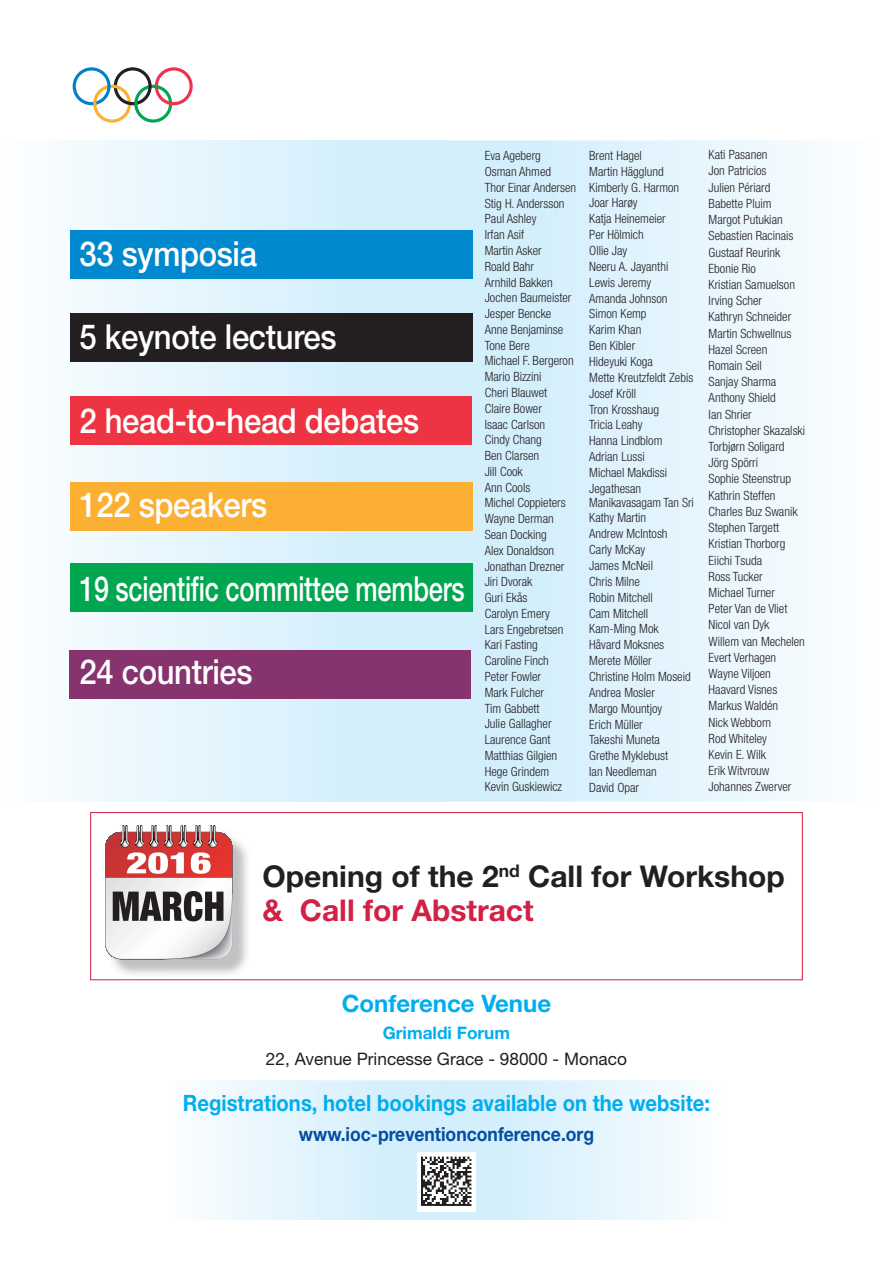
<style>
.page{position:relative;width:893px;height:1263px;background:#fff}
.page>*{position:absolute;margin:0;border:0;box-sizing:border-box;transform-origin:0 0}
.t1{font:500 34.5px "Helvetica Neue LT";letter-spacing:-.01em;color:#fff;scale:.9 1}
.t2{font:500 34.5px "Helvetica Neue LT";letter-spacing:-.01em;color:#fff;scale:.78 1}
.t3{font:700 30px/34.5px "Helvetica Neue LT";color:#231f20}
.t4{font:700 24px "Helvetica Neue LT";color:#00aeef}
.t5{font:700 22.5px "Helvetica Neue LT";color:#00aeef;scale:.9 1}
.t6{font:700 19.5px "Helvetica Neue LT";color:#034ea2;scale:.9 1}
.t7{font:17.25px "Helvetica Neue LT";color:#231f20}
.t8{font:700 17.25px "Helvetica Neue LT";color:#00aeef}
.t9{font:300 condensed 12.75px/15.8px "Helvetica Neue LT";color:#231f20}
.s1{color:#d12144}
</style>
<div class="page">
<div style="left:6px;top:140px;width:440px;height:662px;background:linear-gradient(to right,#f9fbfd,#cce9f8)"></div>
<svg style="left:446px;top:140px;width:366px;height:662px;background:#e0f3fc"></svg>
<svg style="left:209px;top:1080px;width:236px;height:140px;background:#e0f3fd"></svg>
<svg style="left:446px;top:1080px;width:238px;height:140px;background:#e0f3fd"></svg>
<img style="left:445px;top:1080px;width:1px;height:140px">
<svg style="left:73px;top:67px;width:120px;height:56px"></svg>
<img style="left:417px;top:1152px;width:59px;height:59px">
<div style="left:69px;top:650px;width:402px;height:48px;background:#87336e"></div>
<div style="left:70px;top:230px;width:403px;height:48px;background:#0089cf"></div>
<div style="left:70px;top:314px;width:403px;height:48px;background:#231f20"></div>
<div style="left:70px;top:397px;width:401px;height:48px;background:#ee3342"></div>
<div style="left:70px;top:482px;width:403px;height:48px;background:#fcb033"></div>
<div style="left:70px;top:564px;width:403px;height:48px;background:#00a650"></div>
<img style="left:112px;top:839px;width:135px;height:136px">
<svg style="left:105px;top:825px;width:127px;height:134px"></svg>
<div style="left:90px;top:812px;width:713px;height:168px;border:1px solid #d12144"></div>
<h1 class="t1" style="left:79px;top:241px;width:199px">33 symposia</h1>
<h1 class="t1" style="left:79px;top:325px;width:287px">5 keynote lectures</h1>
<h1 class="t1" style="left:79px;top:408px;width:379px">2 head-to-head debates</h1>
<h1 class="t1" style="left:79px;top:492px;width:210px">122 speakers</h1>
<h1 class="t2" style="left:79px;top:576px;width:495px">19 scientific committee members</h1>
<h1 class="t1" style="left:79px;top:660px;width:194px">24 countries</h1>
<p class="t9" style="left:485px;top:150px;width:93px">Eva Ageberg<br>Osman Ahmed<br>Thor Einar Andersen<br>Stig H. Andersson<br>Paul Ashley<br>Irfan Asif<br>Martin Asker<br>Roald Bahr<br>Arnhild Bakken<br>Jochen Baumeister<br>Jesper Bencke<br>Anne Benjaminse<br>Tone Bere<br>Michael F. Bergeron<br>Mario Bizzini<br>Cheri Blauwet<br>Claire Bower<br>Isaac Carlson<br>Cindy Chang<br>Ben Clarsen<br>Jill Cook<br>Ann Cools<br>Michel Coppieters<br>Wayne Derman<br>Sean Docking<br>Alex Donaldson<br>Jonathan Drezner<br>Jiri Dvorak<br>Guri Ekås<br>Carolyn Emery<br>Lars Engebretsen<br>Kari Fasting<br>Caroline Finch<br>Peter Fowler<br>Mark Fulcher<br>Tim Gabbett<br>Julie Gallagher<br>Laurence Gant<br>Matthias Gilgien<br>Hege Grindem<br>Kevin Guskiewicz</p>
<p class="t9" style="left:589px;top:149px;width:106px">Brent Hagel<br>Martin Hägglund<br>Kimberly G. Harmon<br>Joar Harøy<br>Katja Heinemeier<br>Per Hölmich<br>Ollie Jay<br>Neeru A. Jayanthi<br>Lewis Jeremy<br>Amanda Johnson<br>Simon Kemp<br>Karim Khan<br>Ben Kibler<br>Hideyuki Koga<br>Mette Kreutzfeldt Zebis<br>Josef Kröll<br>Tron Krosshaug<br>Tricia Leahy<br>Hanna Lindblom<br>Adrian Lussi<br>Michael Makdissi<br>Jegathesan</p>
<p class="t9" style="left:589px;top:496px;width:106px">Manikavasagam Tan Sri<br>Kathy Martin<br>Andrew McIntosh<br>Carly McKay<br>James McNeil<br>Chris Milne<br>Robin Mitchell<br>Cam Mitchell<br>Kam-Ming Mok<br>Håvard Moksnes<br>Merete Möller<br>Christine Holm Moseid<br>Andrea Mosler<br>Margo Mountjoy<br>Erich Müller<br>Takeshi Muneta<br>Grethe Myklebust<br>Ian Needleman<br>David Opar</p>
<p class="t9" style="left:709px;top:148px;width:98px;line-height:16.2px">Kati Pasanen<br>Jon Patricios<br>Julien Périard<br>Babette Pluim<br>Margot Putukian<br>Sebastien Racinais<br>Gustaaf Reurink<br>Ebonie Rio<br>Kristian Samuelson<br>Irving Scher<br>Kathryn Schneider<br>Martin Schwellnus<br>Hazel Screen<br>Romain Seil<br>Sanjay Sharma<br>Anthony Shield<br>Ian Shrier<br>Christopher Skazalski<br>Torbjørn Soligard<br>Jörg Spörri<br>Sophie Steenstrup<br>Kathrin Steffen<br>Charles Buz Swanik<br>Stephen Targett<br>Kristian Thorborg<br>Eiichi Tsuda<br>Ross Tucker<br>Michael Turner<br>Peter Van de Vliet<br>Nicol van Dyk<br>Willem van Mechelen<br>Evert Verhagen<br>Wayne Viljoen<br>Haavard Visnes<br>Markus Waldén<br>Nick Webborn<br>Rod Whiteley<br>Kevin E. Wilk<br>Erik Witvrouw<br>Johannes Zwerver</p>
<h2 class="t3" style="left:263px;top:862px;width:524px">Opening of the 2<sup>nd</sup> Call for Workshop <span class="s1">&amp; Call for Abstract</span></h2>
<h3 class="t4" style="left:342px;top:995px;width:211px">Conference Venue</h3>
<h3 class="t8" style="left:383px;top:1027px;width:129px">Grimaldi Forum</h3>
<h3 class="t7" style="left:266px;top:1052px;width:363px">22, Avenue Princesse Grace - 98000 - Monaco</h3>
<h3 class="t5" style="left:183px;top:1095px;width:587px">Registrations, hotel bookings available on the website:</h3>
<h3 class="t6" style="left:299px;top:1127px;width:330px">www.ioc-preventionconference.org</h3>
</div>
